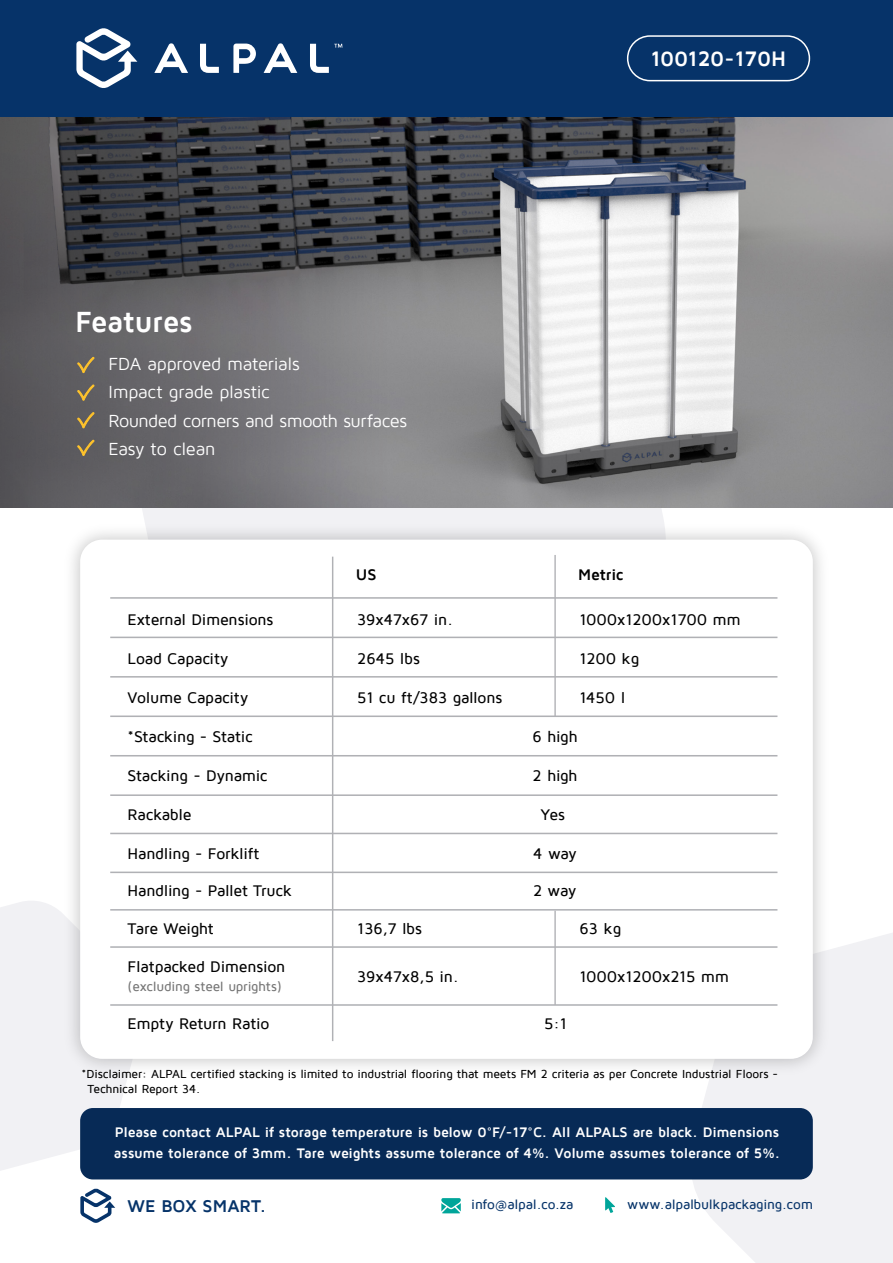
<style>
.page{position:relative;width:893px;height:1263px;background:#fff}
.page>*{position:absolute;margin:0;border:0;box-sizing:border-box;transform-origin:0 0}
.t1{font:700 30px "Maven Pro";letter-spacing:-.01em;color:#fff}
.t2{font:700 21.6px "Maven Pro";letter-spacing:-.015em;color:#fff}
.t3{font:18px/28.5px "Maven Pro";letter-spacing:-.02em;color:#fff}
.t4{font:700 17.55px "Maven Pro";color:#063369}
.t5{font:500 15.9px "Maven Pro";letter-spacing:-.015em;color:#000}
.t6{font:700 15.9px "Maven Pro";letter-spacing:-.015em;color:#000}
.t7{font:700 14.25px/21px "Maven Pro";letter-spacing:-.015em;color:#fff}
.t8{font:500 13.8px "Maven Pro";letter-spacing:-.02em;color:#063369}
.t9{font:500 13.5px "Maven Pro";letter-spacing:-.015em;color:#757575}
.t10{font:500 12px/15px "Maven Pro";letter-spacing:-.015em;color:#000}
</style>
<div class="page">
<img style="left:388px;top:117px;width:505px;height:391px">
<svg style="left:0;top:117px;width:388px;height:391px;background:#58595d"></svg>
<svg style="left:685px;top:933px;width:208px;height:330px;fill:#f1f1f4"></svg>
<svg style="left:0;top:901px;width:126px;height:276px"></svg>
<svg style="left:80px;top:1188px;width:35px;height:35px"></svg>
<svg style="left:441px;top:1198px;width:20px;height:15px"></svg>
<svg style="left:605px;top:1197px;width:10px;height:16px"></svg>
<div style="left:0;top:0;width:893px;height:117px;background:#063369"></div>
<svg style="left:77px;top:356px;width:18px;height:17px"></svg>
<svg style="left:77px;top:384px;width:18px;height:17px"></svg>
<svg style="left:77px;top:411px;width:18px;height:18px"></svg>
<svg style="left:77px;top:439px;width:18px;height:17px"></svg>
<img style="left:57px;top:516px;width:779px;height:566px">
<div style="left:80px;top:540px;width:733px;height:519px;background:#fff;border-radius:22px"></div>
<div style="left:80px;top:1108px;width:733px;height:71px;background:#072a56;border-radius:13px"></div>
<hr style="left:110px;top:909px;width:667px;height:1px;background:#b0b1b5">
<hr style="left:110px;top:871px;width:667px;height:2px;background:#b0b1b5">
<hr style="left:110px;top:946px;width:667px;height:2px;background:#b0b1b5">
<hr style="left:110px;top:1004px;width:667px;height:2px;background:#b0b1b5">
<hr style="left:110px;top:833px;width:667px;height:1px;background:#b0b1b5">
<hr style="left:110px;top:794px;width:667px;height:2px;background:#b0b1b5">
<hr style="left:110px;top:755px;width:667px;height:1px;background:#b0b1b5">
<hr style="left:110px;top:715px;width:667px;height:2px;background:#b0b1b5">
<hr style="left:110px;top:676px;width:667px;height:2px;background:#b0b1b5">
<hr style="left:110px;top:637px;width:667px;height:1px;background:#b0b1b5">
<hr style="left:110px;top:597px;width:667px;height:2px;background:#b0b1b5">
<hr style="left:554px;top:911px;width:2px;height:94px;background:#b0b1b5">
<hr style="left:554px;top:555px;width:2px;height:162px;background:#b0b1b5">
<hr style="left:332px;top:557px;width:1px;height:484px;background:#b0b1b5">
<div style="left:627px;top:35px;width:183px;height:46px;border:2px solid #fff;border-radius:22px"></div>
<svg style="left:76px;top:28px;width:61px;height:60px"></svg>
<svg style="left:154px;top:43px;width:188px;height:30px"></svg>
<h2 class="t2" style="left:650px;top:47px;width:137px">100120-170H</h2>
<h1 class="t1" style="left:75px;top:306px;width:119px">Features</h1>
<p class="t3" style="left:108px;top:350px;width:300px">FDA approved materials<br>Impact grade plastic<br>Rounded corners and smooth surfaces<br>Easy to clean</p>
<p class="t6" style="left:356px;top:566px;width:22px">US</p>
<p class="t6" style="left:578px;top:566px;width:47px">Metric</p>
<p class="t5" style="left:128px;top:611px;width:147px">External Dimensions</p>
<p class="t5" style="left:128px;top:650px;width:102px">Load Capacity</p>
<p class="t5" style="left:128px;top:689px;width:122px">Volume Capacity</p>
<p class="t5" style="left:128px;top:728px;width:126px">*Stacking - Static</p>
<p class="t5" style="left:128px;top:767px;width:141px">Stacking - Dynamic</p>
<p class="t5" style="left:128px;top:806px;width:66px">Rackable</p>
<p class="t5" style="left:128px;top:845px;width:133px">Handling - Forklift</p>
<p class="t5" style="left:128px;top:882px;width:166px">Handling - Pallet Truck</p>
<p class="t5" style="left:128px;top:920px;width:88px">Tare Weight</p>
<p class="t5" style="left:128px;top:958px;width:159px">Flatpacked Dimension</p>
<p class="t9" style="left:128px;top:979px;width:156px">(excluding steel uprights)</p>
<p class="t5" style="left:128px;top:1015px;width:143px">Empty Return Ratio</p>
<p class="t5" style="left:357px;top:611px;width:97px">39x47x67 in.</p>
<p class="t5" style="left:357px;top:650px;width:64px">2645 lbs</p>
<p class="t5" style="left:357px;top:689px;width:147px">51 cu ft/383 gallons</p>
<p class="t5" style="left:357px;top:920px;width:66px">136,7 lbs</p>
<p class="t5" style="left:357px;top:968px;width:103px">39x47x8,5 in.</p>
<p class="t5" style="left:579px;top:611px;width:163px">1000x1200x1700 mm</p>
<p class="t5" style="left:579px;top:650px;width:61px">1200 kg</p>
<p class="t5" style="left:579px;top:689px;width:47px">1450 l</p>
<p class="t5" style="left:533px;top:728px;width:47px">6 high</p>
<p class="t5" style="left:533px;top:767px;width:46px">2 high</p>
<p class="t5" style="left:541px;top:806px;width:26px">Yes</p>
<p class="t5" style="left:533px;top:845px;width:45px">4 way</p>
<p class="t5" style="left:533px;top:882px;width:45px">2 way</p>
<p class="t5" style="left:544px;top:1015px;width:24px">5:1</p>
<p class="t5" style="left:579px;top:920px;width:43px">63 kg</p>
<p class="t5" style="left:579px;top:968px;width:151px">1000x1200x215 mm</p>
<p class="t10" style="left:88px;top:1067px;width:692px;text-indent:-6px">*Disclaimer: ALPAL certified stacking is limited to industrial flooring that meets FM 2 criteria as per Concrete Industrial Floors -<br>Technical Report 34.</p>
<p class="t7" style="left:114px;top:1122px;width:668px">Please contact ALPAL if storage temperature is below 0°F/-17°C. All ALPALS are black. Dimensions assume tolerance of 3mm. Tare weights assume tolerance of 4%. Volume assumes tolerance of 5%.</p>
<p class="t4" style="left:128px;top:1196px;width:140px">WE BOX SMART.</p>
<p class="t8" style="left:471px;top:1197px;width:104px">info@alpal.co.za</p>
<p class="t8" style="left:627px;top:1196px;width:187px">www.alpalbulkpackaging.com</p>
</div>
